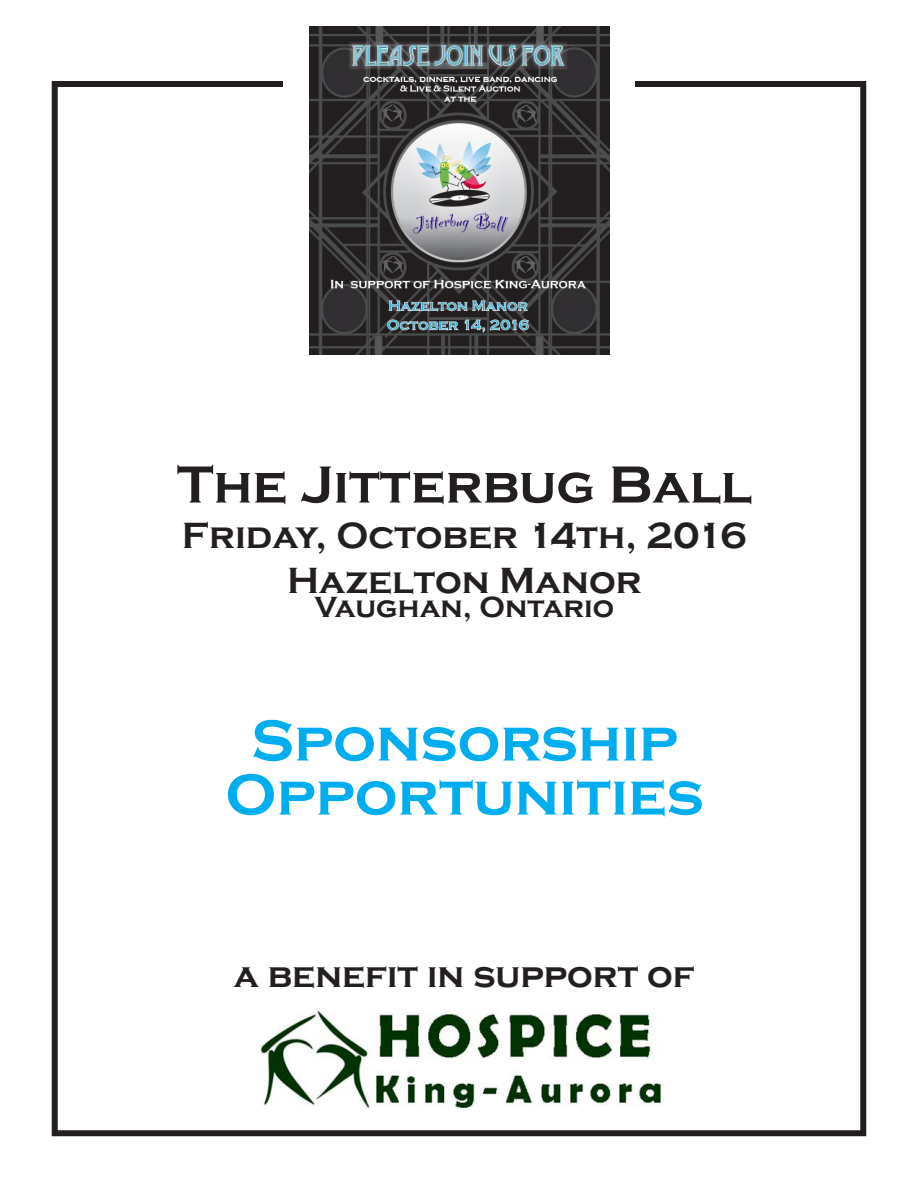
<style>
.page{position:relative;width:918px;height:1188px;background:#fff}
.page>*{position:absolute;margin:0;border:0;box-sizing:border-box;transform-origin:0 0}
.t1{font:700 60px "Copperplate Gothic";color:#00aeef}
.t2{font:700 54px "Copperplate Gothic";color:#231f20}
.t3{font:700 37.5px "Copperplate Gothic";color:#231f20}
.t4{font:700 36px "Copperplate Gothic";color:#231f20}
.t5{font:700 30px "Copperplate Gothic";color:#231f20}
</style>
<div class="page">
<div style="left:52px;top:81px;width:814px;height:1055px;border:6px solid #231f20"></div>
<div style="left:283px;top:67px;width:352px;height:28px;background:#fff"></div>
<img style="left:309px;top:27px;width:300px;height:327px">
<img style="left:260px;top:1010px;width:402px;height:97px">
<p class="t2" style="left:177px;top:455px;width:576px">The Jitterbug Ball</p>
<p class="t3" style="left:182px;top:514px;width:566px">Friday, October 14th, 2016</p>
<p class="t3" style="left:287px;top:559px;width:356px">Hazelton Manor</p>
<p class="t5" style="left:315px;top:590px;width:301px">Vaughan, Ontario</p>
<p class="t1" style="left:251px;top:707px;width:429px">Sponsorship</p>
<p class="t1" style="left:225px;top:761px;width:480px">Opportunities</p>
<p class="t4" style="left:234px;top:955px;width:462px">a benefit in support of</p>
</div>
